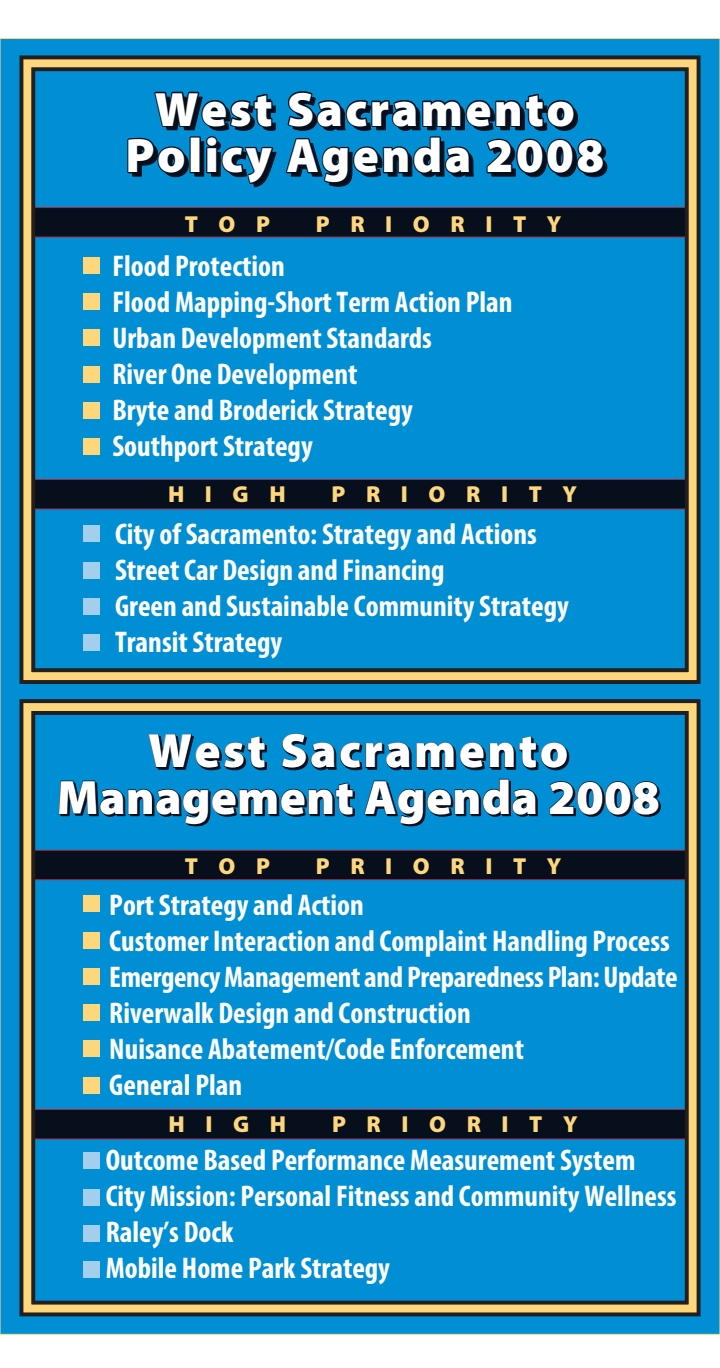
<style>
.page{position:relative;width:720px;height:1368px;background:#fff}
.page>*{position:absolute;margin:0;border:0;box-sizing:border-box;transform-origin:0 0}
.t1{font:900 48.45px/46.4px "Myriad Pro";letter-spacing:.005em;color:#fff;text-align:center}
.t2{font:900 48.45px/46.4px "Myriad Pro";letter-spacing:.05em;color:#fff;text-align:center}
.t3{font:700 condensed 30px/36px "Myriad Pro";color:#fff}
.t4{font:900 23.2px "Myriad Pro";letter-spacing:.89em;color:#fed77d}
</style>
<div class="page">
<div style="left:0;top:39px;width:720px;height:1295px;background:#008fd5"></div>
<div style="left:26px;top:850px;width:666px;height:30px;background:#070e1c;border:1px solid #a92741"></div>
<div style="left:26px;top:1109px;width:666px;height:30px;background:#070e1c;border:1px solid #a92741"></div>
<div style="left:19px;top:699px;width:682px;height:617px;border:16px solid #231f20"></div>
<div style="left:23px;top:703px;width:674px;height:609px;border:8px solid #fed77d"></div>
<svg style="left:127px;top:91px;width:150px;height:96px"></svg>
<svg style="left:286px;top:91px;width:321px;height:96px"></svg>
<div style="left:26px;top:207px;width:666px;height:30px;background:#070e1c;border:1px solid #a92741"></div>
<div style="left:26px;top:479px;width:666px;height:30px;background:#070e1c;border:1px solid #a92741"></div>
<div style="left:19px;top:55px;width:682px;height:629px;border:16px solid #231f20"></div>
<div style="left:23px;top:59px;width:674px;height:621px;border:8px solid #fed77d"></div>
<div style="left:83px;top:257px;width:17px;height:17px;background:#fed77d"></div>
<div style="left:83px;top:293px;width:17px;height:17px;background:#fed77d"></div>
<div style="left:83px;top:330px;width:17px;height:16px;background:#fed77d"></div>
<div style="left:83px;top:366px;width:17px;height:16px;background:#fed77d"></div>
<div style="left:83px;top:402px;width:17px;height:17px;background:#fed77d"></div>
<div style="left:83px;top:438px;width:17px;height:17px;background:#fed77d"></div>
<div style="left:83px;top:526px;width:17px;height:16px;background:#a4ceed"></div>
<div style="left:83px;top:562px;width:17px;height:16px;background:#a4ceed"></div>
<div style="left:83px;top:598px;width:17px;height:17px;background:#a4ceed"></div>
<div style="left:83px;top:635px;width:17px;height:16px;background:#a4ceed"></div>
<div style="left:83px;top:896px;width:17px;height:16px;background:#fed77d"></div>
<div style="left:83px;top:932px;width:17px;height:16px;background:#fed77d"></div>
<div style="left:83px;top:968px;width:17px;height:17px;background:#fed77d"></div>
<div style="left:83px;top:1005px;width:17px;height:16px;background:#fed77d"></div>
<div style="left:83px;top:1041px;width:17px;height:16px;background:#fed77d"></div>
<div style="left:83px;top:1077px;width:17px;height:16px;background:#fed77d"></div>
<div style="left:83px;top:1153px;width:17px;height:16px;background:#a4ceed"></div>
<div style="left:83px;top:1189px;width:17px;height:16px;background:#a4ceed"></div>
<div style="left:83px;top:1225px;width:17px;height:17px;background:#a4ceed"></div>
<div style="left:83px;top:1261px;width:17px;height:17px;background:#a4ceed"></div>
<svg style="left:148px;top:734px;width:119px;height:36px"></svg>
<svg style="left:281px;top:733px;width:288px;height:37px"></svg>
<svg style="left:58px;top:780px;width:297px;height:46px"></svg>
<svg style="left:364px;top:778px;width:174px;height:48px"></svg>
<svg style="left:549px;top:781px;width:112px;height:35px"></svg>
<h1 class="t2" style="left:126px;top:84px;width:480px">West Sacramento<br>Policy Agenda 2008</h1>
<p class="t4" style="left:185px;top:208px;width:87px">TOP</p>
<p class="t4" style="left:316px;top:208px;width:247px">PRIORITY</p>
<p class="t3" style="left:112px;top:247px;width:402px">Flood Protection<br>Flood Mapping-Short Term Action Plan<br>Urban Development Standards<br>River One Development<br>Bryte and Broderick Strategy<br>Southport Strategy</p>
<p class="t4" style="left:168px;top:479px;width:119px">HIGH</p>
<p class="t4" style="left:332px;top:479px;width:247px">PRIORITY</p>
<p class="t3" style="left:115px;top:515px;width:455px">City of Sacramento: Strategy and Actions Street Car Design and Financing<br>Green and Sustainable Community Strategy Transit Strategy</p>
<h1 class="t1" style="left:57px;top:726px;width:605px">West Sacramento<br>Management Agenda 2008</h1>
<p class="t4" style="left:185px;top:850px;width:87px">TOP</p>
<p class="t4" style="left:316px;top:850px;width:247px">PRIORITY</p>
<p class="t3" style="left:109px;top:887px;width:570px">Port Strategy and Action<br>Customer Interaction and Complaint Handling Process Emergency Management and Preparedness Plan: Update Riverwalk Design and Construction<br>Nuisance Abatement/Code Enforcement<br>General Plan</p>
<p class="t4" style="left:169px;top:1109px;width:119px">HIGH</p>
<p class="t4" style="left:332px;top:1109px;width:247px">PRIORITY</p>
<p class="t3" style="left:106px;top:1141px;width:572px">Outcome Based Performance Measurement System City Mission: Personal Fitness and Community Wellness Raley’s Dock<br>Mobile Home Park Strategy</p>
</div>
